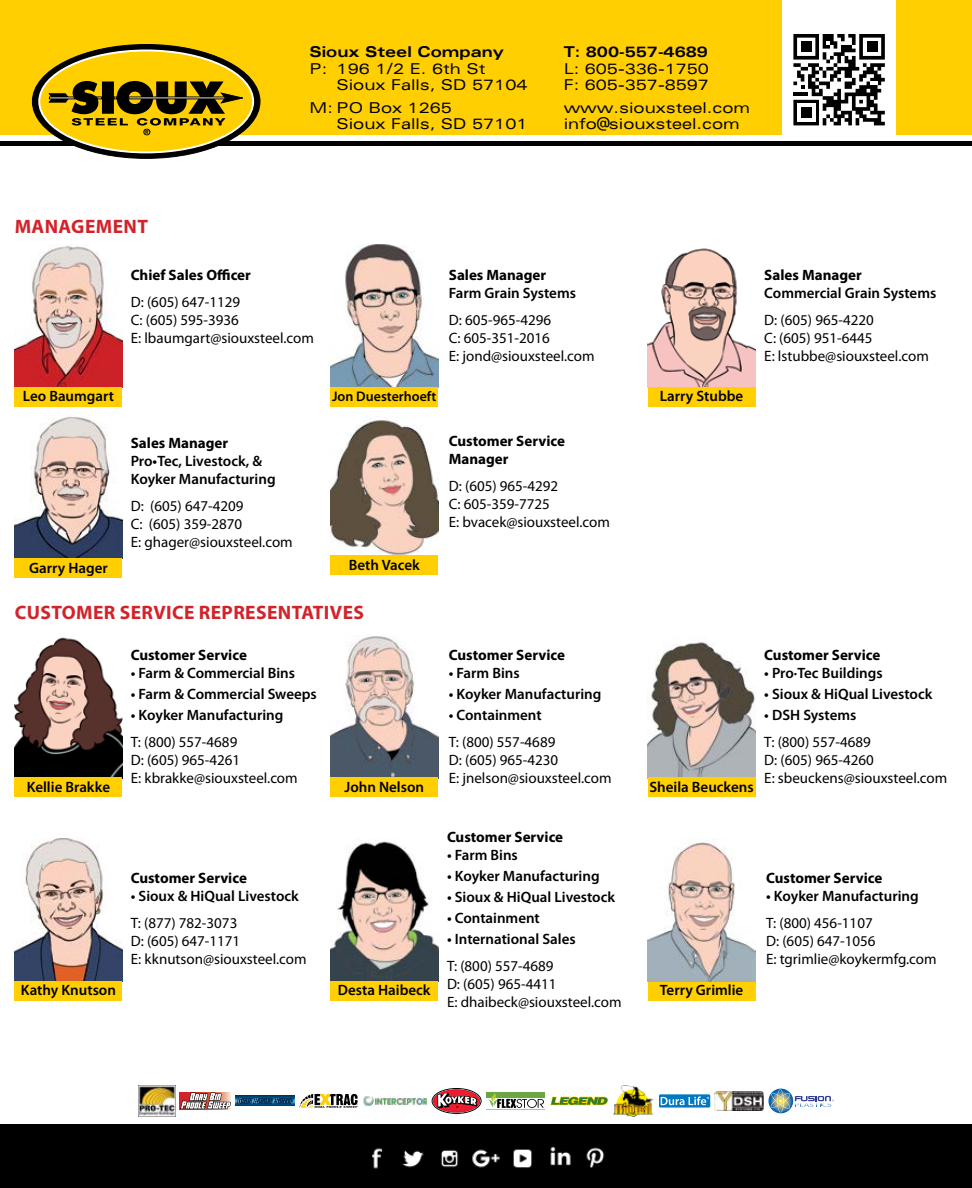
<style>
.page{position:relative;width:972px;height:1188px;background:#fff}
.page>*{position:absolute;margin:0;border:0;box-sizing:border-box;transform-origin:0 0}
.t1{font:700 19.5px "Myriad Pro";letter-spacing:.02em;color:#d2232a}
.t2{font:15px/18px "Myriad Pro";color:#000}
.t3{font:600 15px/18px "Myriad Pro";color:#000}
.t4{font:700 15px/18px "Myriad Pro";color:#000}
.t5{font:500 15px/16.5px "Univers Extended";color:#000}
.t6{font:700 15px "Univers Extended";color:#000}
.t7{font:600 13.95px "Myriad Pro";color:#000}
.t8{font:2.4px "Myriad Pro";color:#000}
</style>
<div class="page">
<div style="left:0;top:0;width:972px;height:135px;background:#ffcf01"></div>
<div style="left:782px;top:0;width:114px;height:150px;background:#fff"></div>
<svg style="left:793px;top:34px;width:92px;height:91px"></svg>
<hr style="left:0;top:142px;width:972px;height:4px;background:#000">
<svg style="left:32px;top:45px;width:228px;height:113px;fill:#000"></svg>
<div style="left:39px;top:50px;width:214px;height:102px;background:#ffcf01;border-radius:50%"></div>
<svg style="left:49px;top:81px;width:197px;height:54px"></svg>
<div style="left:0;top:1124px;width:972px;height:64px;background:#000"></div>
<img style="left:372px;top:1148px;width:10px;height:21px">
<img style="left:472px;top:1149px;width:28px;height:19px">
<img style="left:441px;top:1150px;width:18px;height:18px">
<img style="left:550px;top:1146px;width:21px;height:20px">
<img style="left:586px;top:1147px;width:19px;height:22px">
<img style="left:402px;top:1150px;width:22px;height:18px">
<img style="left:513px;top:1149px;width:19px;height:19px">
<svg style="left:550px;top:1096px;width:59px;height:10px"></svg>
<img style="left:715px;top:1092px;width:49px;height:18px">
<hr style="left:236px;top:1106px;width:59px;height:1px;background:#003660">
<img style="left:236px;top:1096px;width:59px;height:10px">
<svg style="left:237px;top:1097px;width:56px;height:7px"></svg>
<svg style="left:659px;top:1094px;width:51px;height:14px"></svg>
<svg style="left:661px;top:1096px;width:48px;height:9px"></svg>
<svg style="left:180px;top:1092px;width:51px;height:18px"></svg>
<svg style="left:181px;top:1092px;width:50px;height:17px"></svg>
<img style="left:138px;top:1086px;width:37px;height:30px">
<hr style="left:486px;top:1109px;width:59px;height:1px;background:#b5d334">
<div style="left:486px;top:1092px;width:59px;height:6px;background:#6ba643"></div>
<svg style="left:487px;top:1093px;width:57px;height:15px"></svg>
<svg style="left:432px;top:1088px;width:50px;height:26px"></svg>
<svg style="left:433px;top:1089px;width:48px;height:24px"></svg>
<svg style="left:768px;top:1089px;width:25px;height:24px"></svg>
<svg style="left:771px;top:1089px;width:63px;height:23px"></svg>
<svg style="left:300px;top:1094px;width:58px;height:14px"></svg>
<img style="left:613px;top:1086px;width:41px;height:30px">
<img style="left:363px;top:1096px;width:64px;height:10px">
<img style="left:15px;top:637px;width:107px;height:141px">
<div style="left:15px;top:778px;width:107px;height:19px;background:#ffcf01"></div>
<img style="left:15px;top:246px;width:107px;height:141px">
<div style="left:15px;top:387px;width:107px;height:19px;background:#ffcf01"></div>
<img style="left:15px;top:416px;width:107px;height:143px">
<div style="left:15px;top:559px;width:107px;height:19px;background:#ffcf01"></div>
<img style="left:330px;top:416px;width:108px;height:140px">
<div style="left:330px;top:556px;width:108px;height:19px;background:#ffcf01"></div>
<img style="left:648px;top:248px;width:107px;height:139px">
<div style="left:648px;top:387px;width:107px;height:19px;background:#ffcf01"></div>
<img style="left:330px;top:244px;width:108px;height:143px">
<div style="left:330px;top:387px;width:108px;height:19px;background:#ffcf01"></div>
<img style="left:15px;top:838px;width:107px;height:143px">
<div style="left:15px;top:981px;width:107px;height:19px;background:#ffcf01"></div>
<img style="left:330px;top:841px;width:108px;height:140px">
<div style="left:330px;top:981px;width:108px;height:19px;background:#ffcf01"></div>
<img style="left:330px;top:636px;width:108px;height:142px">
<div style="left:330px;top:778px;width:108px;height:19px;background:#ffcf01"></div>
<img style="left:648px;top:642px;width:107px;height:136px">
<div style="left:648px;top:778px;width:107px;height:19px;background:#ffcf01"></div>
<div style="left:648px;top:981px;width:107px;height:19px;background:#ffcf01"></div>
<img style="left:648px;top:839px;width:107px;height:142px">
<p class="t6" style="left:310px;top:42px;width:196px">Sioux Steel Company</p>
<p class="t5" style="left:337px;top:60px;width:192px;text-indent:-27px">P: 196 1/2 E. 6th St<br>Sioux Falls, SD 57104</p>
<p class="t5" style="left:337px;top:99px;width:192px;text-indent:-27px">M: PO Box 1265<br>Sioux Falls, SD 57101</p>
<p class="t6" style="left:564px;top:42px;width:146px">T: 800-557-4689</p>
<p class="t5" style="left:564px;top:60px;width:147px">L: 605-336-1750<br>F: 605-357-8597</p>
<p class="t5" style="left:564px;top:99px;width:188px">www.siouxsteel.com info@siouxsteel.com</p>
<h1 class="t1" style="left:15px;top:213px;width:135px">MANAGEMENT</h1>
<p class="t4" style="left:131px;top:265px;width:122px">Chief Sales Officer</p>
<p class="t2" style="left:131px;top:293px;width:185px">D: (605) 647-1129<br>C: (605) 595-3936<br>E: lbaumgart@siouxsteel.com</p>
<p class="t3" style="left:23px;top:387px;width:93px">Leo Baumgart</p>
<p class="t4" style="left:449px;top:265px;width:99px">Sales Manager</p>
<p class="t3" style="left:449px;top:284px;width:129px">Farm Grain Systems</p>
<p class="t2" style="left:449px;top:311px;width:147px">D: 605-965-4296<br>C: 605-351-2016<br>E: jond@siouxsteel.com</p>
<p class="t7" style="left:332px;top:387px;width:106px">Jon Duesterhoeft</p>
<p class="t3" style="left:660px;top:387px;width:85px">Larry Stubbe</p>
<p class="t4" style="left:764px;top:265px;width:99px">Sales Manager</p>
<p class="t3" style="left:764px;top:284px;width:174px">Commercial Grain Systems</p>
<p class="t2" style="left:764px;top:311px;width:166px">D: (605) 965-4220<br>C: (605) 951-6445<br>E: lstubbe@siouxsteel.com</p>
<p class="t4" style="left:131px;top:433px;width:99px">Sales Manager</p>
<p class="t3" style="left:131px;top:451px;width:146px">Pro•Tec, Livestock, &amp;<br>Koyker Manufacturing</p>
<p class="t2" style="left:131px;top:497px;width:163px">D: (605) 647-4209<br>C: (605) 359-2870<br>E: ghager@siouxsteel.com</p>
<p class="t3" style="left:29px;top:559px;width:80px">Garry Hager</p>
<p class="t3" style="left:349px;top:556px;width:72px">Beth Vacek</p>
<h1 class="t1" style="left:15px;top:600px;width:351px">CUSTOMER SERVICE REPRESENTATIVES</h1>
<p class="t4" style="left:449px;top:432px;width:118px">Customer Service<br>Manager</p>
<p class="t2" style="left:449px;top:477px;width:163px">D: (605) 965-4292<br>C: 605-359-7725<br>E: bvacek@siouxsteel.com</p>
<p class="t3" style="left:27px;top:778px;width:85px">Kellie Brakke</p>
<p class="t4" style="left:131px;top:645px;width:118px">Customer Service</p>
<p class="t3" style="left:131px;top:663px;width:166px">• Farm &amp; Commercial Bins</p>
<p class="t3" style="left:131px;top:684px;width:188px">• Farm &amp; Commercial Sweeps</p>
<p class="t3" style="left:131px;top:705px;width:154px">• Koyker Manufacturing</p>
<p class="t2" style="left:131px;top:732px;width:168px">T: (800) 557-4689<br>D: (605) 965-4261<br>E: kbrakke@siouxsteel.com</p>
<p class="t4" style="left:449px;top:645px;width:118px">Customer Service</p>
<p class="t3" style="left:449px;top:663px;width:72px">• Farm Bins</p>
<p class="t3" style="left:449px;top:684px;width:154px">• Koyker Manufacturing</p>
<p class="t3" style="left:449px;top:705px;width:94px">• Containment</p>
<p class="t2" style="left:449px;top:732px;width:164px">T: (800) 557-4689<br>D: (605) 965-4230<br>E: jnelson@siouxsteel.com</p>
<p class="t3" style="left:344px;top:778px;width:81px">John Nelson</p>
<p class="t3" style="left:649px;top:778px;width:106px">Sheila Beuckens</p>
<p class="t4" style="left:764px;top:645px;width:118px">Customer Service</p>
<p class="t3" style="left:764px;top:663px;width:120px">• Pro·Tec Buildings</p>
<p class="t3" style="left:764px;top:684px;width:170px">• Sioux &amp; HiQual Livestock</p>
<p class="t3" style="left:764px;top:705px;width:94px">• DSH Systems</p>
<p class="t2" style="left:764px;top:732px;width:185px">T: (800) 557-4689<br>D: (605) 965-4260<br>E: sbeuckens@siouxsteel.com</p>
<p class="t3" style="left:21px;top:981px;width:97px">Kathy Knutson</p>
<p class="t4" style="left:131px;top:869px;width:118px">Customer Service</p>
<p class="t3" style="left:131px;top:887px;width:170px">• Sioux &amp; HiQual Livestock</p>
<p class="t2" style="left:131px;top:914px;width:177px">T: (877) 782-3073<br>D: (605) 647-1171<br>E: kknutson@siouxsteel.com</p>
<p class="t3" style="left:338px;top:981px;width:94px">Desta Haibeck</p>
<p class="t4" style="left:447px;top:827px;width:118px">Customer Service</p>
<p class="t3" style="left:447px;top:845px;width:72px">• Farm Bins</p>
<p class="t3" style="left:447px;top:866px;width:154px">• Koyker Manufacturing</p>
<p class="t3" style="left:447px;top:887px;width:170px">• Sioux &amp; HiQual Livestock</p>
<p class="t3" style="left:447px;top:908px;width:94px">• Containment</p>
<p class="t3" style="left:447px;top:929px;width:130px">• International Sales</p>
<p class="t2" style="left:447px;top:957px;width:176px">T: (800) 557-4689<br>D: (605) 965-4411<br>E: dhaibeck@siouxsteel.com</p>
<p class="t3" style="left:660px;top:981px;width:85px">Terry Grimlie</p>
<p class="t4" style="left:766px;top:869px;width:118px">Customer Service</p>
<p class="t3" style="left:766px;top:887px;width:154px">• Koyker Manufacturing</p>
<p class="t2" style="left:766px;top:914px;width:172px">T: (800) 456-1107<br>D: (605) 647-1056<br>E: tgrimlie@koykermfg.com</p>
<p class="t8" style="left:357px;top:1104px;width:3px">®</p>
</div>
